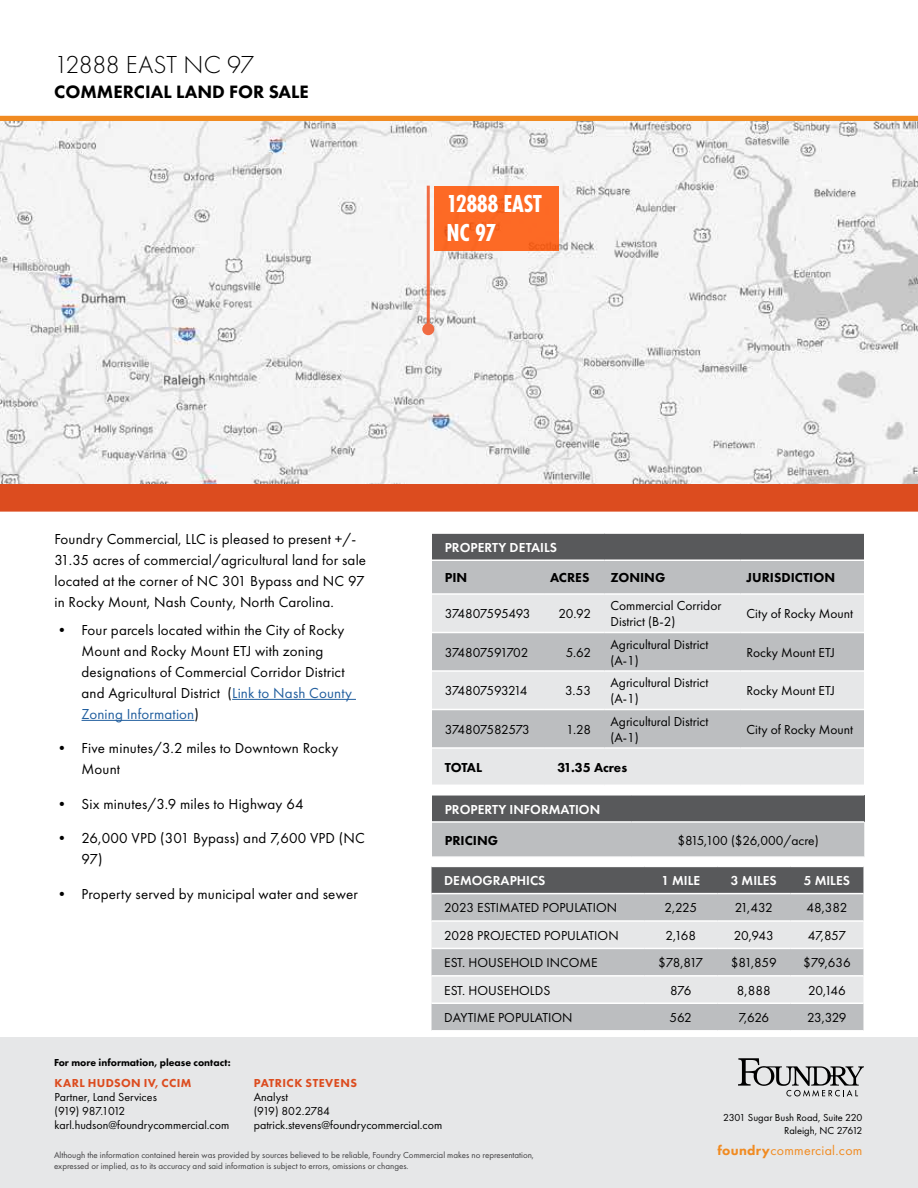
<style>
.page{position:relative;width:918px;height:1188px;background:#fff}
.page>*{position:absolute;margin:0;border:0;box-sizing:border-box;transform-origin:0 0}
.t1{font:300 25.5px "Futura PT";letter-spacing:-.015em;color:#000}
.t2{font:700 25.5px/28.5px "Futura PT Cond";letter-spacing:-.02em;color:#fff}
.t3{font:800 18.6px "Futura PT";color:#000}
.t4{font:15px/21px "Futura PT";letter-spacing:.01em;color:#000}
.t5{font:13.95px "Futura PT";letter-spacing:.02em;color:#f18b21}
.t6{font:13.5px/16.2px "Futura PT";color:#000}
.t7{font:600 13.5px "Futura PT";color:#fff}
.t8{font:800 13.5px "Futura PT";color:#000}
.t9{font:13.5px "Futura PT";letter-spacing:-.04em;color:#000}
.t10{font:13.5px "Futura PT";letter-spacing:-.05em;color:#000}
.t11{font:12px/13.8px "Futura PT";color:#000}
.t12{font:800 12px "Futura PT";letter-spacing:.035em;color:#dc4c1f}
.t13{font:10.5px/13.8px "Futura PT";color:#000;text-align:right}
.t14{font:800 10.5px "Futura PT";color:#000}
.t15{font:9px/10.8px "Futura PT";color:#414042}
.s1{color:#215e9e}
.s2{font-weight:800}
</style>
<div class="page">
<div style="left:0;top:1037px;width:918px;height:151px;background:#e6e7e8"></div>
<svg style="left:738px;top:1058px;width:126px;height:39px"></svg>
<div style="left:0;top:116px;width:918px;height:6px;background:#f18b21"></div>
<hr style="left:232px;top:699px;width:124px;height:1px;background:#215e9e">
<hr style="left:82px;top:720px;width:112px;height:1px;background:#215e9e">
<div style="left:432px;top:534px;width:432px;height:25px;background:#58595b"></div>
<div style="left:432px;top:561px;width:432px;height:109px;background:#bcbec0"></div>
<div style="left:432px;top:595px;width:432px;height:37px;background:#e6e7e8"></div>
<svg style="left:432px;top:672px;width:432px;height:113px;background:#d8d9da"></svg>
<hr style="left:432px;top:593px;width:112px;height:2px;background:#fff">
<hr style="left:544px;top:593px;width:61px;height:2px;background:#fff">
<hr style="left:605px;top:593px;width:136px;height:2px;background:#fff">
<hr style="left:741px;top:593px;width:123px;height:2px;background:#fff">
<hr style="left:432px;top:632px;width:112px;height:1px;background:#fff">
<hr style="left:544px;top:632px;width:61px;height:1px;background:#fff">
<hr style="left:605px;top:632px;width:136px;height:1px;background:#fff">
<hr style="left:741px;top:632px;width:123px;height:1px;background:#fff">
<hr style="left:432px;top:709px;width:112px;height:1px;background:#fff">
<hr style="left:544px;top:709px;width:61px;height:1px;background:#fff">
<hr style="left:605px;top:709px;width:136px;height:1px;background:#fff">
<hr style="left:741px;top:709px;width:123px;height:1px;background:#fff">
<hr style="left:432px;top:747px;width:112px;height:2px;background:#fff">
<hr style="left:544px;top:747px;width:61px;height:2px;background:#fff">
<hr style="left:605px;top:747px;width:136px;height:2px;background:#fff">
<hr style="left:741px;top:747px;width:123px;height:2px;background:#fff">
<svg style="left:432px;top:867px;width:431px;height:26px;background:#595a5c"></svg>
<div style="left:432px;top:894px;width:431px;height:136px;background:#bcbec0"></div>
<svg style="left:432px;top:922px;width:431px;height:81px;background:#d8d9db"></svg>
<hr style="left:432px;top:920px;width:212px;height:2px;background:#fff">
<hr style="left:644px;top:920px;width:73px;height:2px;background:#fff">
<hr style="left:717px;top:920px;width:73px;height:2px;background:#fff">
<hr style="left:790px;top:920px;width:73px;height:2px;background:#fff">
<hr style="left:432px;top:948px;width:212px;height:1px;background:#fff">
<hr style="left:644px;top:948px;width:73px;height:1px;background:#fff">
<hr style="left:717px;top:948px;width:73px;height:1px;background:#fff">
<hr style="left:790px;top:948px;width:73px;height:1px;background:#fff">
<hr style="left:432px;top:975px;width:212px;height:2px;background:#fff">
<hr style="left:644px;top:975px;width:73px;height:2px;background:#fff">
<hr style="left:717px;top:975px;width:73px;height:2px;background:#fff">
<hr style="left:790px;top:975px;width:73px;height:2px;background:#fff">
<hr style="left:432px;top:1003px;width:212px;height:1px;background:#fff">
<hr style="left:644px;top:1003px;width:73px;height:1px;background:#fff">
<hr style="left:717px;top:1003px;width:73px;height:1px;background:#fff">
<hr style="left:790px;top:1003px;width:73px;height:1px;background:#fff">
<div style="left:0;top:482px;width:918px;height:30px;background:#dc4c1f"></div>
<img style="left:0;top:122px;width:918px;height:361px">
<div style="left:434px;top:186px;width:125px;height:64px;background:#fd6a25"></div>
<hr style="left:427px;top:186px;width:3px;height:143px;background:#f05323">
<svg style="left:422px;top:323px;width:12px;height:12px"></svg>
<div style="left:432px;top:795px;width:432px;height:27px;background:#58595b"></div>
<div style="left:432px;top:823px;width:432px;height:33px;background:#bcbec0"></div>
<hr style="left:432px;top:794px;width:200px;height:2px;background:#fff">
<hr style="left:632px;top:794px;width:232px;height:2px;background:#fff">
<hr style="left:432px;top:821px;width:200px;height:2px;background:#fff">
<hr style="left:632px;top:821px;width:232px;height:2px;background:#fff">
<h1 class="t1" style="left:54px;top:50px;width:202px">12888 EAST NC 97</h1>
<p class="t3" style="left:54px;top:80px;width:256px">COMMERCIAL LAND FOR SALE</p>
<h1 class="t2" style="left:447px;top:190px;width:97px">12888 EAST<br>NC 97</h1>
<p class="t4" style="left:55px;top:529px;width:313px">Foundry Commercial, LLC is pleased to present +/- 31.35 acres of commercial/agricultural land for sale located at the corner of NC 301 Bypass and NC 97 in Rocky Mount, Nash County, North Carolina.</p>
<p class="t4" style="left:82px;top:619px;width:272px;text-indent:-27px">• Four parcels located within the City of Rocky Mount and Rocky Mount ETJ with zoning designations of Commercial Corridor District and Agricultural District (<span class="s1">Link to Nash County Zoning Information</span>)</p>
<p class="t4" style="left:82px;top:738px;width:258px;text-indent:-27px">• Five minutes/3.2 miles to Downtown Rocky<br>Mount</p>
<p class="t4" style="left:55px;top:793px;width:250px">• Six minutes/3.9 miles to Highway 64</p>
<p class="t4" style="left:82px;top:828px;width:285px;text-indent:-27px">• 26,000 VPD (301 Bypass) and 7,600 VPD (NC<br>97)</p>
<p class="t4" style="left:55px;top:883px;width:305px">• Property served by municipal water and sewer</p>
<p class="t14" style="left:54px;top:1056px;width:178px">For more information, please contact:</p>
<p class="t7" style="left:445px;top:539px;width:114px">PROPERTY DETAILS</p>
<p class="t8" style="left:445px;top:569px;width:24px">PIN</p>
<p class="t8" style="left:550px;top:569px;width:41px">ACRES</p>
<p class="t8" style="left:611px;top:569px;width:56px">ZONING</p>
<p class="t8" style="left:747px;top:569px;width:90px">JURISDICTION</p>
<p class="t9" style="left:445px;top:606px;width:87px">374807595493</p>
<p class="t6" style="left:559px;top:606px;width:34px">20.92</p>
<p class="t6" style="left:611px;top:598px;width:112px">Commercial Corridor<br>District (B-2)</p>
<p class="t6" style="left:747px;top:606px;width:108px">City of Rocky Mount</p>
<p class="t10" style="left:445px;top:644px;width:85px">374807591702</p>
<p class="t6" style="left:566px;top:644px;width:27px">5.62</p>
<p class="t6" style="left:611px;top:636px;width:99px">Agricultural District (A-1)</p>
<p class="t6" style="left:747px;top:644px;width:90px">Rocky Mount ETJ</p>
<p class="t10" style="left:445px;top:683px;width:84px">374807593214</p>
<p class="t6" style="left:565px;top:683px;width:27px">3.53</p>
<p class="t6" style="left:611px;top:675px;width:99px">Agricultural District (A-1)</p>
<p class="t6" style="left:747px;top:683px;width:90px">Rocky Mount ETJ</p>
<p class="t9" style="left:445px;top:721px;width:87px">374807582573</p>
<p class="t6" style="left:566px;top:721px;width:26px">1.28</p>
<p class="t6" style="left:611px;top:713px;width:99px">Agricultural District (A-1)</p>
<p class="t6" style="left:747px;top:721px;width:108px">City of Rocky Mount</p>
<p class="t8" style="left:445px;top:759px;width:39px">TOTAL</p>
<p class="t8" style="left:558px;top:759px;width:71px">31.35 Acres</p>
<p class="t7" style="left:445px;top:801px;width:157px">PROPERTY INFORMATION</p>
<p class="t8" style="left:445px;top:832px;width:55px">PRICING</p>
<p class="t6" style="left:677px;top:832px;width:143px">$815,100 ($26,000/acre)</p>
<p class="t7" style="left:444px;top:872px;width:103px">DEMOGRAPHICS</p>
<p class="t7" style="left:661px;top:872px;width:40px">1 MILE</p>
<p class="t7" style="left:731px;top:872px;width:48px">3 MILES</p>
<p class="t7" style="left:804px;top:872px;width:48px">5 MILES</p>
<p class="t6" style="left:444px;top:900px;width:174px">2023 ESTIMATED POPULATION</p>
<p class="t6" style="left:664px;top:900px;width:34px">2,225</p>
<p class="t6" style="left:735px;top:900px;width:39px">21,432</p>
<p class="t6" style="left:806px;top:900px;width:42px">48,382</p>
<p class="t6" style="left:444px;top:927px;width:176px">2028 PROJECTED POPULATION</p>
<p class="t6" style="left:665px;top:927px;width:32px">2,168</p>
<p class="t6" style="left:734px;top:927px;width:41px">20,943</p>
<p class="t6" style="left:808px;top:927px;width:40px">47,857</p>
<p class="t6" style="left:444px;top:955px;width:155px">EST. HOUSEHOLD INCOME</p>
<p class="t6" style="left:658px;top:955px;width:46px">$78,817</p>
<p class="t6" style="left:731px;top:955px;width:47px">$81,859</p>
<p class="t6" style="left:803px;top:955px;width:49px">$79,636</p>
<p class="t6" style="left:444px;top:982px;width:108px">EST. HOUSEHOLDS</p>
<p class="t6" style="left:670px;top:982px;width:23px">876</p>
<p class="t6" style="left:737px;top:982px;width:35px">8,888</p>
<p class="t6" style="left:808px;top:982px;width:39px">20,146</p>
<p class="t6" style="left:444px;top:1009px;width:130px">DAYTIME POPULATION</p>
<p class="t6" style="left:669px;top:1009px;width:24px">562</p>
<p class="t6" style="left:738px;top:1009px;width:32px">7,626</p>
<p class="t6" style="left:807px;top:1009px;width:41px">23,329</p>
<p class="t12" style="left:55px;top:1076px;width:138px">KARL HUDSON IV, CCIM</p>
<p class="t11" style="left:55px;top:1090px;width:176px">Partner, Land Services<br>(919) 987.1012 karl.hudson@foundrycommercial.com</p>
<p class="t12" style="left:254px;top:1076px;width:105px">PATRICK STEVENS</p>
<p class="t11" style="left:254px;top:1090px;width:190px">Analyst<br>(919) 802.2784 patrick.stevens@foundrycommercial.com</p>
<p class="t15" style="left:54px;top:1149px;width:482px">Although the information contained herein was provided by sources believed to be reliable, Foundry Commercial makes no representation, expressed or implied, as to its accuracy and said information is subject to errors, omissions or changes.</p>
<p class="t13" style="left:723px;top:1110px;width:141px">2301 Sugar Bush Road, Suite 220<br>Raleigh, NC 27612</p>
<p class="t5" style="left:717px;top:1142px;width:147px"><span class="s2">foundry</span>commercial.com</p>
</div>
